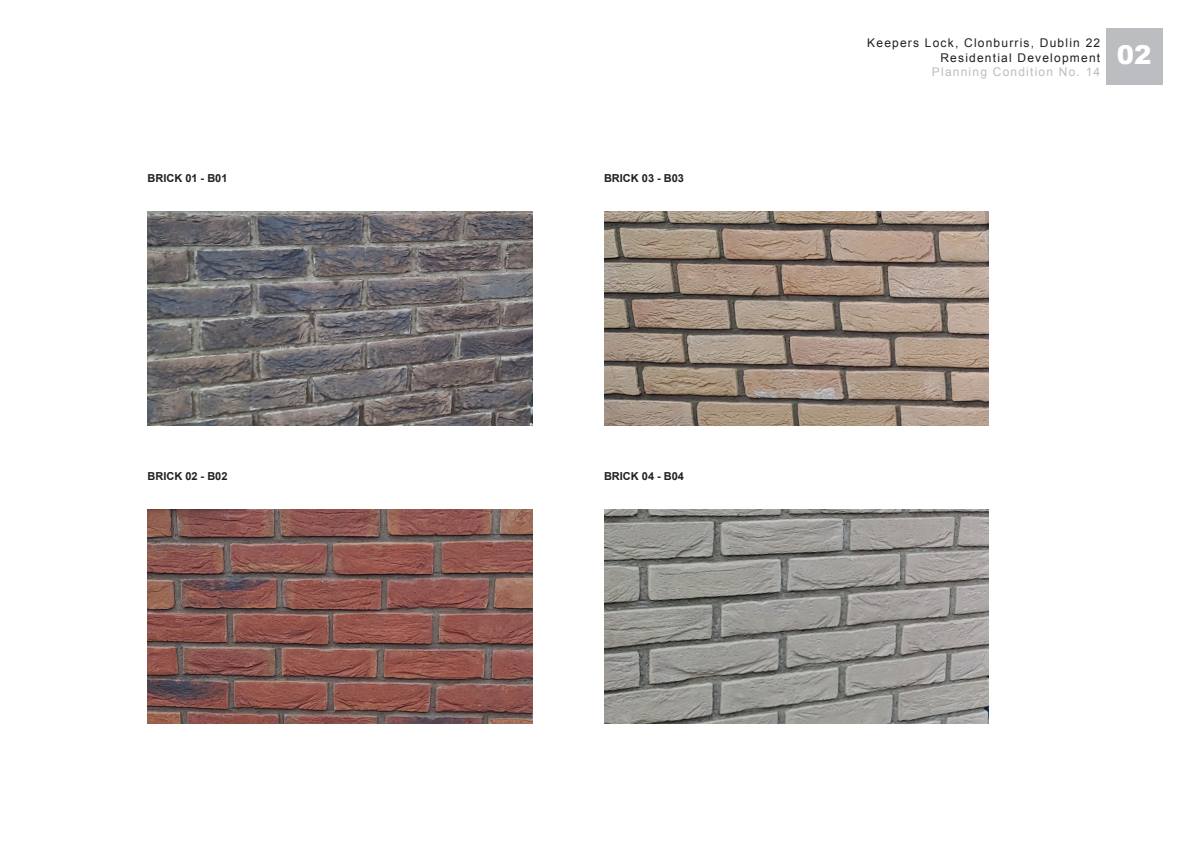
<style>
.page{position:relative;width:1191px;height:842px;background:#fff}
.page>*{position:absolute;margin:0;border:0;box-sizing:border-box;transform-origin:0 0}
.t1{font:900 26px "Arial";color:#fff}
.t2{font:12px/14.4px "Arial";letter-spacing:.1em;color:#231f20;text-align:right}
.t3{font:12px "Arial";letter-spacing:.1em;color:#bcbdc0}
.t4{font:700 11px "Arial";color:#231f20}
</style>
<div class="page">
<div style="left:1106px;top:28px;width:56px;height:57px;background:#bcbdc0"></div>
<img style="left:147px;top:212px;width:385px;height:214px">
<img style="left:147px;top:510px;width:385px;height:214px">
<img style="left:604px;top:212px;width:384px;height:214px">
<img style="left:604px;top:510px;width:384px;height:214px">
<p class="t4" style="left:147px;top:171px;width:82px">BRICK 01 - B01</p>
<p class="t4" style="left:147px;top:469px;width:82px">BRICK 02 - B02</p>
<p class="t4" style="left:604px;top:171px;width:82px">BRICK 03 - B03</p>
<p class="t4" style="left:604px;top:469px;width:82px">BRICK 04 - B04</p>
<p class="t2" style="left:867px;top:36px;width:234px">Keepers Lock, Clonburris, Dublin 22<br>Residential Development</p>
<p class="t3" style="left:932px;top:64px;width:170px">Planning Condition No. 14</p>
<h1 class="t1" style="left:1117px;top:36px;width:36px">02</h1>
</div>
